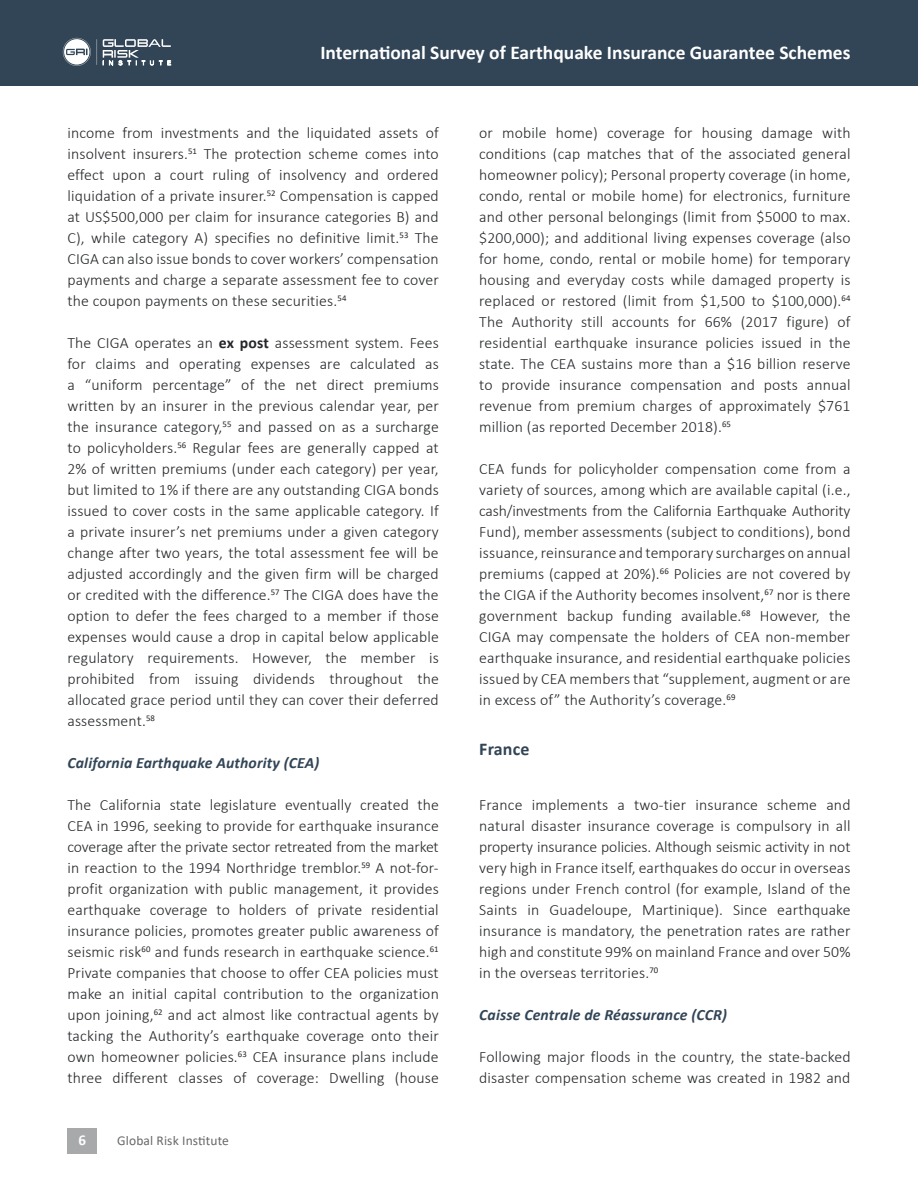
<style>
.page{position:relative;width:918px;height:1188px;background:#fff}
.page>*{position:absolute;margin:0;border:0;box-sizing:border-box;transform-origin:0 0}
.t1{font:700 19.5px "Calibri";color:#fff}
.t2{font:700 18px "Calibri";letter-spacing:.01em;color:#324556}
.t3{font:300 15.75px/21px "Calibri";letter-spacing:.01em;color:#242629;text-align:justify}
.t4{font:italic 700 15.75px "Calibri";letter-spacing:.01em;color:#324556}
.t5{font:700 15px "Calibri";color:#fff}
.t6{font:13.5px "Calibri";letter-spacing:.01em;color:#242629}
.s1{font-weight:700}
</style>
<div class="page">
<div style="left:68px;top:1129px;width:29px;height:25px;background:#a8a9aa"></div>
<div style="left:0;top:0;width:918px;height:85px;background:#324556"></div>
<svg style="left:63px;top:38px;width:28px;height:28px"></svg>
<svg style="left:97px;top:39px;width:74px;height:26px"></svg>
<p class="t1" style="left:320px;top:39px;width:532px">International Survey of Earthquake Insurance Guarantee Schemes</p>
<p class="t3" style="left:67px;top:122px;width:373px">income from investments and the liquidated assets of insolvent insurers.<sup>51</sup> The protection scheme comes into effect upon a court ruling of insolvency and ordered liquidation of a private insurer.<sup>52</sup> Compensation is capped at US$500,000 per claim for insurance categories B) and C), while category A) specifies no definitive limit.<sup>53</sup> The CIGA can also issue bonds to cover workers’ compensation payments and charge a separate assessment fee to cover the coupon payments on these securities.<sup>54</sup></p>
<p class="t3" style="left:67px;top:332px;width:373px">The CIGA operates an <span class="s1">ex post</span> assessment system. Fees for claims and operating expenses are calculated as a “uniform percentage” of the net direct premiums written by an insurer in the previous calendar year, per the insurance category,<sup>55</sup> and passed on as a surcharge to policyholders.<sup>56</sup> Regular fees are generally capped at 2% of written premiums (under each category) per year, but limited to 1% if there are any outstanding CIGA bonds issued to cover costs in the same applicable category. If a private insurer’s net premiums under a given category change after two years, the total assessment fee will be adjusted accordingly and the given firm will be charged or credited with the difference.<sup>57</sup> The CIGA does have the option to defer the fees charged to a member if those expenses would cause a drop in capital below applicable regulatory requirements. However, the member is prohibited from issuing dividends throughout the allocated grace period until they can cover their deferred assessment.<sup>58</sup></p>
<p class="t4" style="left:68px;top:752px;width:253px">California Earthquake Authority (CEA)</p>
<p class="t3" style="left:68px;top:794px;width:373px">The California state legislature eventually created the CEA in 1996, seeking to provide for earthquake insurance coverage after the private sector retreated from the market in reaction to the 1994 Northridge tremblor.<sup>59</sup> A not-for&shy;profit organization with public management, it provides earthquake coverage to holders of private residential insurance policies, promotes greater public awareness of seismic risk<sup>60</sup> and funds research in earthquake science.<sup>61<br></sup>Private companies that choose to offer CEA policies must make an initial capital contribution to the organization upon joining,<sup>62</sup> and act almost like contractual agents by tacking the Authority’s earthquake coverage onto their own homeowner policies.<sup>63</sup> CEA insurance plans include three different classes of coverage: Dwelling (house</p>
<p class="t5" style="left:79px;top:1130px;width:9px">6</p>
<p class="t6" style="left:117px;top:1131px;width:113px">Global Risk Institute</p>
<p class="t3" style="left:479px;top:122px;width:373px">or mobile home) coverage for housing damage with conditions (cap matches that of the associated general homeowner policy); Personal property coverage (in home, condo, rental or mobile home) for electronics, furniture and other personal belongings (limit from $5000 to max. $200,000); and additional living expenses coverage (also for home, condo, rental or mobile home) for temporary housing and everyday costs while damaged property is replaced or restored (limit from $1,500 to $100,000).<sup>64<br></sup>The Authority still accounts for 66% (2017 figure) of residential earthquake insurance policies issued in the state. The CEA sustains more than a $16 billion reserve to provide insurance compensation and posts annual revenue from premium charges of approximately $761 million (as reported December 2018).<sup>65</sup></p>
<p class="t3" style="left:479px;top:458px;width:373px">CEA funds for policyholder compensation come from a variety of sources, among which are available capital (i.e., cash/investments from the California Earthquake Authority Fund), member assessments (subject to conditions), bond issuance, reinsurance and temporary surcharges on annual premiums (capped at 20%).<sup>66</sup> Policies are not covered by the CIGA if the Authority becomes insolvent,<sup>67</sup> nor is there government backup funding available.<sup>68</sup> However, the CIGA may compensate the holders of CEA non-member earthquake insurance, and residential earthquake policies issued by CEA members that “supplement, augment or are in excess of” the Authority’s coverage.<sup>69</sup></p>
<p class="t2" style="left:479px;top:736px;width:52px">France</p>
<p class="t3" style="left:479px;top:794px;width:373px">France implements a two-tier insurance scheme and natural disaster insurance coverage is compulsory in all property insurance policies. Although seismic activity in not very high in France itself, earthquakes do occur in overseas regions under French control (for example, Island of the Saints in Guadeloupe, Martinique). Since earthquake insurance is mandatory, the penetration rates are rather high and constitute 99% on mainland France and over 50% in the overseas territories.<sup>70</sup></p>
<p class="t4" style="left:479px;top:1004px;width:249px">Caisse Centrale de Réassurance (CCR)</p>
<p class="t3" style="left:479px;top:1046px;width:373px">Following major floods in the country, the state-backed disaster compensation scheme was created in 1982 and</p>
</div>
